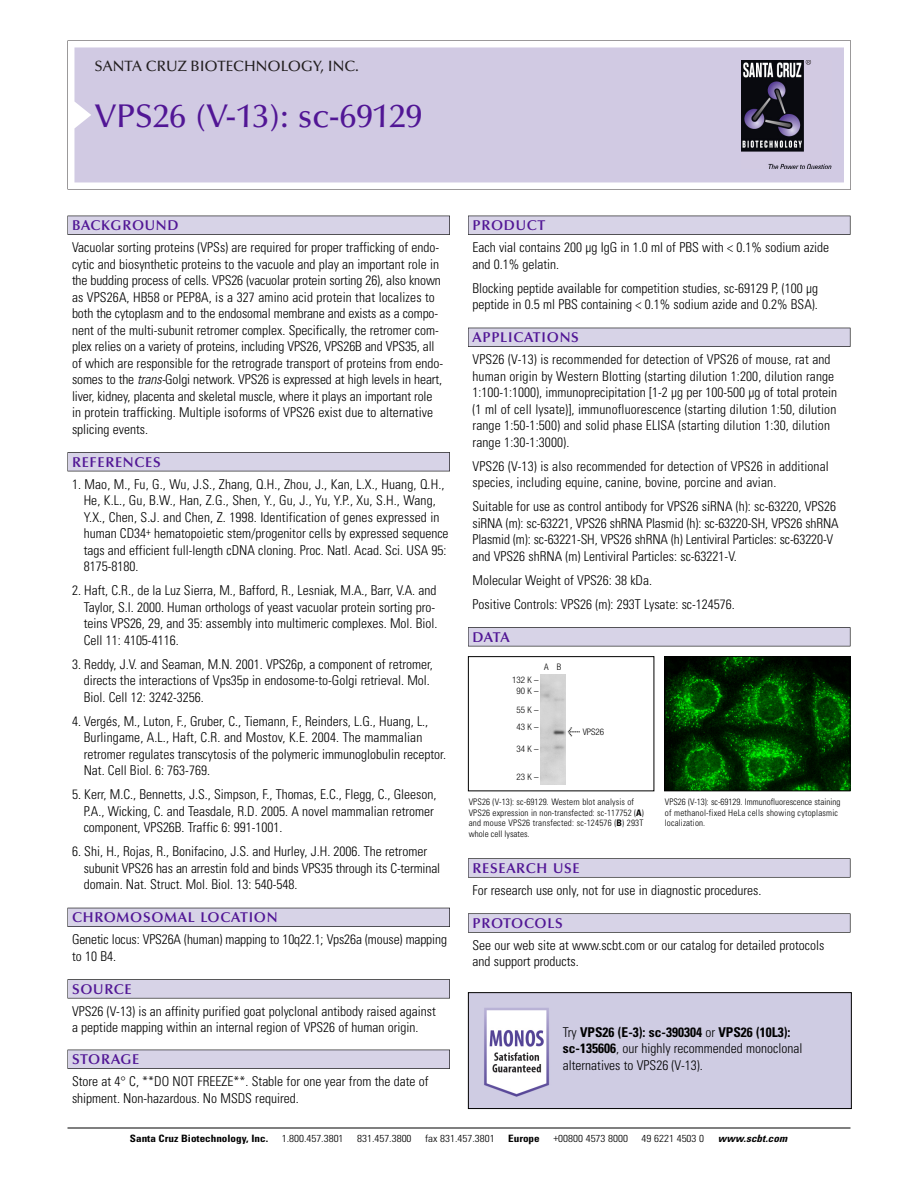
<style>
.page{position:relative;width:918px;height:1188px;background:#fff}
.page>*{position:absolute;margin:0;border:0;box-sizing:border-box;transform-origin:0 0}
.t1{font:500 33px "Optima";color:#511695}
.t2{font:500 15px "Optima";color:#231f20}
.t3{font:600 14.25px "Optima";letter-spacing:.05em;color:#511695}
.t4{font:300 condensed 13.5px/16.5px "Univers";color:#000}
.t5{font:300 condensed 10.2px "Univers";color:#000;scale:1.1 1}
.t6{font:700 condensed 10.2px "Univers";color:#000;scale:1.1 1}
.t7{font:italic 700 condensed 10.2px "Univers";letter-spacing:.005em;color:#000;scale:1.1 1}
.t8{font:300 condensed 9px/10.5px "Univers";letter-spacing:.015em;color:#000}
.t9{font:300 condensed 9px/11.7px "Helvetica Neue";color:#000;text-align:center}
.s1{font-style:italic}
.s2{font-family:"Meta Plus";font-weight:400;font-stretch:normal;font-size:10.5px}
.s3{font-weight:700}
</style>
<div class="page">
<svg style="left:68px;top:40px;width:783px;height:149px"></svg>
<div style="left:74px;top:47px;width:770px;height:135px;background:#d1cae3"></div>
<img style="left:741px;top:60px;width:90px;height:108px">
<div style="left:68px;top:216px;width:382px;height:19px;background:#525155"></div>
<div style="left:68px;top:216px;width:381px;height:18px;background:#d7d3e7"></div>
<div style="left:68px;top:452px;width:382px;height:19px;background:#525155"></div>
<div style="left:68px;top:453px;width:381px;height:18px;background:#d7d3e7"></div>
<div style="left:68px;top:908px;width:382px;height:19px;background:#525158"></div>
<div style="left:68px;top:908px;width:381px;height:18px;background:#d7d3e7"></div>
<div style="left:68px;top:979px;width:382px;height:19px;background:#575759"></div>
<div style="left:68px;top:980px;width:381px;height:18px;background:#d7d3e7"></div>
<div style="left:68px;top:1050px;width:382px;height:19px;background:#525155"></div>
<div style="left:68px;top:1050px;width:381px;height:18px;background:#d7d3e7"></div>
<div style="left:468px;top:216px;width:382px;height:19px;background:#525155"></div>
<div style="left:468px;top:216px;width:382px;height:18px;background:#d7d3e7"></div>
<div style="left:468px;top:328px;width:382px;height:19px;background:#515055"></div>
<div style="left:468px;top:328px;width:382px;height:18px;background:#d7d3e7"></div>
<div style="left:468px;top:627px;width:382px;height:19px;background:#545357"></div>
<div style="left:468px;top:628px;width:382px;height:18px;background:#d7d3e7"></div>
<div style="left:468px;top:858px;width:382px;height:20px;background:#666667"></div>
<div style="left:468px;top:859px;width:382px;height:18px;background:#d7d3e7"></div>
<div style="left:468px;top:913px;width:382px;height:20px;background:#666"></div>
<div style="left:468px;top:914px;width:382px;height:18px;background:#d7d3e7"></div>
<hr style="left:68px;top:1128px;width:782px;height:1px;background:#000">
<div style="left:468px;top:656px;width:186px;height:135px;border:1px solid #000"></div>
<img style="left:541px;top:675px;width:25px;height:109px">
<img style="left:666px;top:658px;width:182px;height:131px">
<div style="left:664px;top:656px;width:186px;height:135px;border:1px solid #000"></div>
<img style="left:470px;top:994px;width:380px;height:113px">
<div style="left:468px;top:992px;width:384px;height:117px;border:1px solid #000"></div>
<p class="t2" style="left:94px;top:61px;width:266px">SANTA CRUZ BIOTECHNOLOGY, INC.</p>
<h1 class="t1" style="left:94px;top:103px;width:329px">VPS26 (V-13): sc-69129</h1>
<p class="t3" style="left:72px;top:219px;width:108px">BACKGROUND</p>
<p class="t4" style="left:72px;top:240px;width:373px">Vacuolar sorting proteins (VPSs) are required for proper trafficking of endo&shy;cytic and biosynthetic proteins to the vacuole and play an important role in the budding process of cells. VPS26 (vacuolar protein sorting 26), also known as VPS26A, HB58 or PEP8A, is a 327 amino acid protein that localizes to both the cytoplasm and to the endosomal membrane and exists as a compo&shy;nent of the multi-subunit retromer complex. Specifically, the retromer com&shy;plex relies on a variety of proteins, including VPS26, VPS26B and VPS35, all of which are responsible for the retrograde transport of proteins from endo&shy;somes to the <span class="s1">trans-</span>Golgi network. VPS26 is expressed at high levels in heart, liver, kidney, placenta and skeletal muscle, where it plays an important role in protein trafficking. Multiple isoforms of VPS26 exist due to alternative splicing events.</p>
<p class="t3" style="left:72px;top:456px;width:90px">REFERENCES</p>
<p class="t4" style="left:84px;top:477px;width:366px;text-indent:-12px">1. Mao, M., Fu, G., Wu, J.S., Zhang, Q.H., Zhou, J., Kan, L.X., Huang, Q.H., He, K.L., Gu, B.W., Han, Z.G., Shen, Y., Gu, J., Yu, Y.P., Xu, S.H., Wang, Y.X., Chen, S.J. and Chen, Z. 1998. Identification of genes expressed in human CD34<sup>+</sup> hematopoietic stem/progenitor cells by expressed sequence tags and efficient full-length cDNA cloning. Proc. Natl. Acad. Sci. USA 95:<br>8175-8180.</p>
<p class="t4" style="left:84px;top:583px;width:355px;text-indent:-12px">2. Haft, C.R., de la Luz Sierra, M., Bafford, R., Lesniak, M.A., Barr, V.A. and Taylor, S.I. 2000. Human orthologs of yeast vacuolar protein sorting pro&shy;teins VPS26, 29, and 35: assembly into multimeric complexes. Mol. Biol.<br>Cell 11: 4105-4116.</p>
<p class="t4" style="left:84px;top:657px;width:351px;text-indent:-12px">3. Reddy, J.V. and Seaman, M.N. 2001. VPS26p, a component of retromer, directs the interactions of Vps35p in endosome-to-Golgi retrieval. Mol.<br>Biol. Cell 12: 3242-3256.</p>
<p class="t4" style="left:84px;top:714px;width:364px;text-indent:-12px">4. Vergés, M., Luton, F., Gruber, C., Tiemann, F., Reinders, L.G., Huang, L., Burlingame, A.L., Haft, C.R. and Mostov, K.E. 2004. The mammalian retromer regulates transcytosis of the polymeric immunoglobulin receptor.<br>Nat. Cell Biol. 6: 763-769.</p>
<p class="t4" style="left:84px;top:787px;width:354px;text-indent:-12px">5. Kerr, M.C., Bennetts, J.S., Simpson, F., Thomas, E.C., Flegg, C., Gleeson,<br>P.A., Wicking, C. and Teasdale, R.D. 2005. A novel mammalian retromer component, VPS26B. Traffic 6: 991-1001.</p>
<p class="t4" style="left:84px;top:844px;width:358px;text-indent:-12px">6. Shi, H., Rojas, R., Bonifacino, J.S. and Hurley, J.H. 2006. The retromer subunit VPS26 has an arrestin fold and binds VPS35 through its C-terminal domain. Nat. Struct. Mol. Biol. 13: 540-548.</p>
<p class="t3" style="left:72px;top:912px;width:207px">CHROMOSOMAL LOCATION</p>
<p class="t4" style="left:72px;top:932px;width:377px">Genetic locus: VPS26A (human) mapping to 10q22.1; Vps26a (mouse) mapping to 10 B4.</p>
<p class="t3" style="left:72px;top:983px;width:61px">SOURCE</p>
<p class="t4" style="left:72px;top:1004px;width:365px">VPS26 (V-13) is an affinity purified goat polyclonal antibody raised against a peptide mapping within an internal region of VPS26 of human origin.</p>
<p class="t3" style="left:72px;top:1053px;width:69px">STORAGE</p>
<p class="t4" style="left:72px;top:1074px;width:358px">Store at 4° C, **DO NOT FREEZE**. Stable for one year from the date of shipment. Non-hazardous. No MSDS required.</p>
<p class="t3" style="left:473px;top:219px;width:74px">PRODUCT</p>
<p class="t4" style="left:473px;top:240px;width:358px">Each vial contains 200 µg IgG in 1.0 ml of PBS with &lt; 0.1% sodium azide and 0.1% gelatin.</p>
<p class="t4" style="left:473px;top:281px;width:347px">Blocking peptide available for competition studies, sc-69129 P, (100 µg peptide in 0.5 ml PBS containing &lt; 0.1% sodium azide and 0.2% BSA).</p>
<p class="t3" style="left:473px;top:332px;width:108px">APPLICATIONS</p>
<p class="t4" style="left:473px;top:352px;width:366px">VPS26 (V-13) is recommended for detection of VPS26 of mouse, rat and human origin by Western Blotting (starting dilution 1:200, dilution range 1:100-1:1000), immunoprecipitation [1-2 µg per 100-500 µg of total protein (1 ml of cell lysate)], immunofluorescence (starting dilution 1:50, dilution range 1:50-1:500) and solid phase ELISA (starting dilution 1:30, dilution range 1:30-1:3000).</p>
<p class="t4" style="left:473px;top:459px;width:358px">VPS26 (V-13) is also recommended for detection of VPS26 in additional species, including equine, canine, bovine, porcine and avian.</p>
<p class="t4" style="left:473px;top:499px;width:368px">Suitable for use as control antibody for VPS26 siRNA (h): sc-63220, VPS26 siRNA (m): sc-63221, VPS26 shRNA Plasmid (h): sc-63220-SH, VPS26 shRNA Plasmid (m): sc-63221-SH, VPS26 shRNA (h) Lentiviral Particles: sc-63220-V and VPS26 shRNA (m) Lentiviral Particles: sc-63221-V.</p>
<p class="t4" style="left:473px;top:569px;width:264px;line-height:24px">Molecular Weight of VPS26: 38 kDa.<br>Positive Controls: VPS26 (m): 293T Lysate: sc-124576.</p>
<p class="t3" style="left:473px;top:631px;width:39px">DATA</p>
<p class="t9" style="left:544px;top:662px;width:19px">A B</p>
<p class="t9" style="left:512px;top:674px;width:28px">132 K –<br>90K–</p>
<p class="t9" style="left:516px;top:703px;width:24px;line-height:16.5px;text-align:left">55K–<br>43K–</p>
<p class="t9" style="left:516px;top:744px;width:24px">34K–</p>
<p class="t9" style="left:516px;top:772px;width:24px">23K–</p>
<p class="t9" style="left:568px;top:727px;width:38px"><span class="s2">&lt;</span> VPS26</p>
<p class="t8" style="left:469px;top:798px;width:177px">VPS26 (V-13): sc-69129. Western blot analysis of VPS26 expression in non-transfected: sc-117752 (<span class="s3">A</span>) and mouse VPS26 transfected: sc-124576 (<span class="s3">B</span>) 293T whole cell lysates.</p>
<p class="t8" style="left:665px;top:798px;width:177px">VPS26 (V-13): sc-69129. Immunofluorescence staining of methanol-fixed HeLa cells showing cytoplasmic localization.</p>
<p class="t3" style="left:473px;top:862px;width:109px">RESEARCH USE</p>
<p class="t4" style="left:473px;top:883px;width:290px">For research use only, not for use in diagnostic procedures.</p>
<p class="t3" style="left:473px;top:917px;width:92px">PROTOCOLS</p>
<p class="t4" style="left:473px;top:938px;width:353px">See our web site at www.scbt.com or our catalog for detailed protocols and support products.</p>
<p class="t4" style="left:563px;top:1025px;width:241px">Try <span class="s3">VPS26 (E-3): sc-390304</span> or <span class="s3">VPS26 (10L3): sc-135606</span>, our highly recommended monoclonal alternatives to VPS26 (V-13).</p>
<p class="t6" style="left:130px;top:1135px;width:127px">Santa Cruz Biotechnology, Inc.</p>
<p class="t5" style="left:282px;top:1135px;width:58px">1.800.457.3801</p>
<p class="t5" style="left:357px;top:1135px;width:51px">831.457.3800</p>
<p class="t5" style="left:425px;top:1135px;width:65px">fax 831.457.3801</p>
<p class="t6" style="left:508px;top:1135px;width:30px">Europe</p>
<p class="t5" style="left:553px;top:1135px;width:69px">+00800 4573 8000</p>
<p class="t5" style="left:642px;top:1135px;width:58px">49 6221 4503 0</p>
<p class="t7" style="left:718px;top:1135px;width:64px">www.scbt.com</p>
</div>
